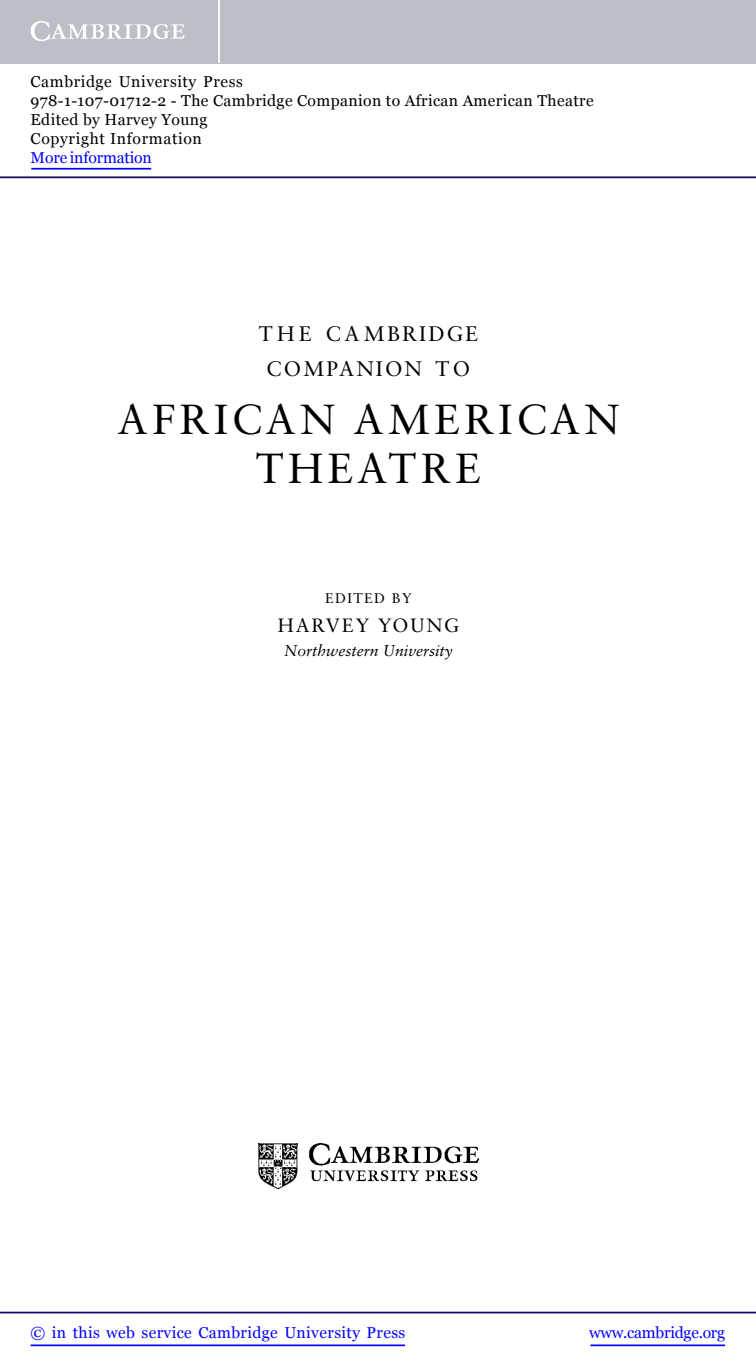
<style>
.page{position:relative;width:756px;height:1371px;background:#fff}
.page>*{position:absolute;margin:0;border:0;box-sizing:border-box;transform-origin:0 0}
.t1{font:42px/49px "Sabon LT Std";letter-spacing:.265em;color:#000}
.t2{font:21px/35px "Sabon LT Std";color:#000}
.t3{font:19.25px "Sabon LT Std";color:#000}
.t4{font:15.75px/18.9px "Georgia";letter-spacing:.025em;color:#000}
.t5{font:15.75px "Georgia";letter-spacing:.025em;color:#00f}
.t6{font:italic 15.75px "Sabon LT Std";color:#000}
.t7{font:15.75px "Georgia";letter-spacing:-.015em;color:#00f}
.t8{font:15.75px "Georgia";letter-spacing:-.01em;color:#00f}
.t9{font:14px "Sabon LT Std";color:#000}
</style>
<div class="page">
<img style="left:259px;top:1143px;width:219px;height:46px">
<hr style="left:591px;top:1344px;width:134px;height:1px;background:#00f">
<hr style="left:0;top:1311px;width:756px;height:2px;background:#150666">
<hr style="left:31px;top:1344px;width:374px;height:1px;background:#00f">
<div style="left:0;top:0;width:756px;height:63px;background:#bac0c6"></div>
<svg style="left:31px;top:21px;width:154px;height:20px"></svg>
<hr style="left:218px;top:0;width:2px;height:63px;background:#fff">
<hr style="left:0;top:176px;width:756px;height:2px;background:#150666">
<hr style="left:31px;top:168px;width:120px;height:1px;background:#00f">
<p class="t4" style="left:31px;top:72px;width:565px">Cambridge University Press<br>978-1-107-01712-2 - The Cambridge Companion to African American Theatre Edited by Harvey Young<br>Copyright Information</p>
<p class="t8" style="left:31px;top:148px;width:123px">More information</p>
<p class="t2" style="left:267px;top:316px;width:213px;text-indent:-8px">TH E CA MBRIDGE<br>COMPAN</p>
<p class="t2" style="left:376px;top:351px;width:96px">ION T O</p>
<p class="t1" style="left:118px;top:394px;width:149px">AFRICAN</p>
<p class="t1" style="left:256px;top:394px;width:295px;text-indent:98px">AMERICAN<br>THEATR</p>
<p class="t1" style="left:455px;top:443px;width:27px">E</p>
<p class="t9" style="left:325px;top:590px;width:10px">EDI</p>
<p class="t9" style="left:353px;top:590px;width:22px">TED</p>
<p class="t9" style="left:392px;top:590px;width:19px">BY</p>
<p class="t3" style="left:278px;top:613px;width:183px">HARVEY YOUN G</p>
<p class="t6" style="left:284px;top:641px;width:170px">Northwestern University</p>
<p class="t5" style="left:31px;top:1323px;width:376px">© in this web service Cambridge University Press</p>
<p class="t7" style="left:589px;top:1323px;width:137px">www.cambridge.org</p>
</div>
